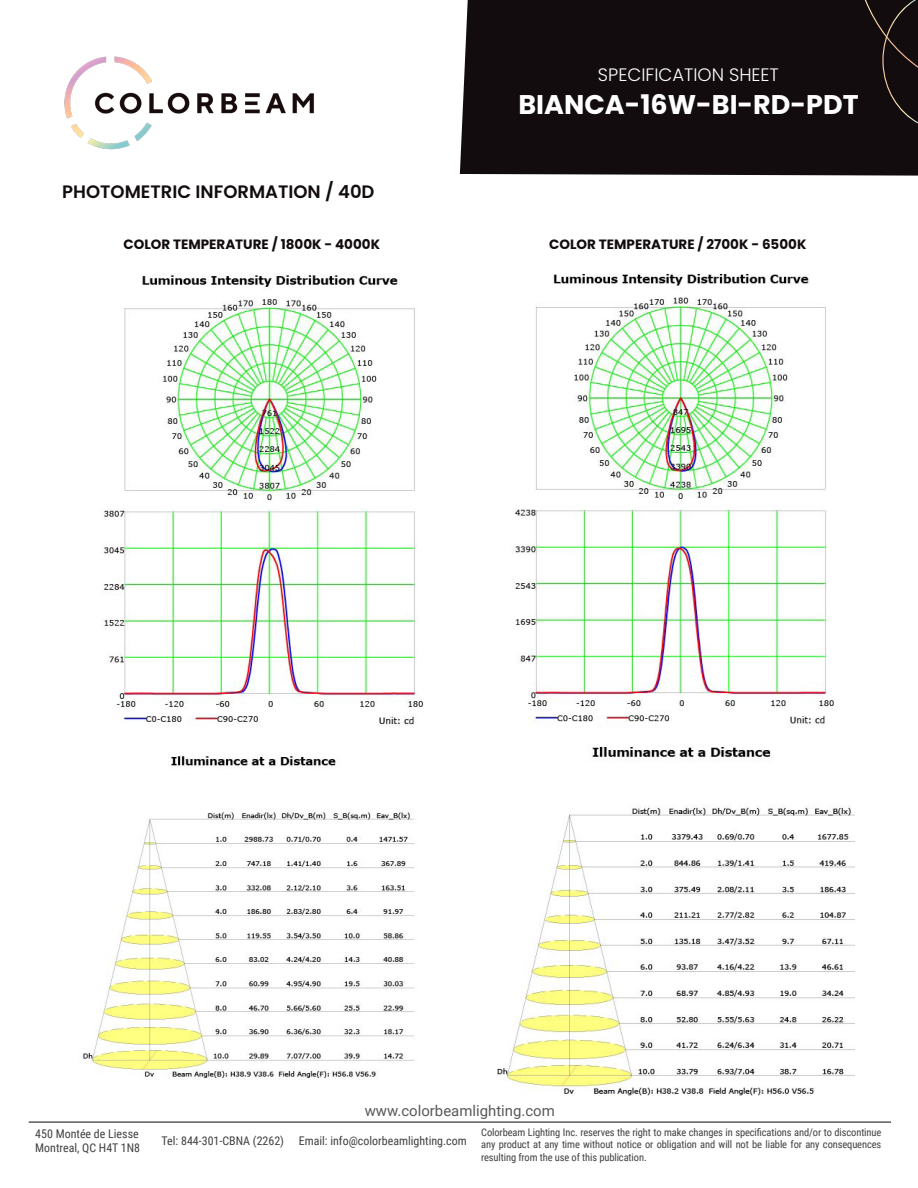
<style>
.page{position:relative;width:918px;height:1188px;background:#fff}
.page>*{position:absolute;margin:0;border:0;box-sizing:border-box;transform-origin:0 0}
.t1{font:700 27px "Poppins";color:#fff}
.t2{font:600 18px "Poppins";color:#120c0e}
.t3{font:300 18px "Poppins";color:#fff}
.t4{font:15px "Roboto";color:#58595b}
.t5{font:700 13.5px "Poppins";color:#120c0e}
.t6{font:12px/14.4px "Roboto Condensed";color:#414042}
.t7{font:10.5px/12.6px "Roboto Condensed";letter-spacing:-.01em;color:#414042;text-align:justify}
</style>
<div class="page">
<div style="left:460px;top:0;width:458px;height:176px;background:#120c0e"></div>
<svg style="left:865px;top:0;width:53px;height:124px"></svg>
<img style="left:64px;top:56px;width:250px;height:94px">
<hr style="left:29px;top:1121px;width:862px;height:2px;background:#58595b">
<img style="left:103px;top:274px;width:320px;height:451px">
<img style="left:515px;top:273px;width:319px;height:454px">
<img style="left:83px;top:756px;width:332px;height:323px">
<img style="left:498px;top:746px;width:356px;height:349px">
<h2 class="t2" style="left:62px;top:181px;width:314px">PHOTOMETRIC INFORMATION / 40D</h2>
<h2 class="t3" style="left:598px;top:64px;width:183px">SPECIFICATION SHEET</h2>
<h1 class="t1" style="left:518px;top:88px;width:342px">BIANCA-16W-BI-RD-PDT</h1>
<p class="t5" style="left:124px;top:236px;width:258px">COLOR TEMPERATURE / 1800K - 4000K</p>
<p class="t5" style="left:549px;top:236px;width:259px">COLOR TEMPERATURE / 2700K - 6500K</p>
<h3 class="t4" style="left:365px;top:1100px;width:192px">www.colorbeamlighting.com</h3>
<p class="t6" style="left:35px;top:1126px;width:106px">450 Montée de Liesse<br>Montreal, QC H4T 1N8</p>
<p class="t6" style="left:299px;top:1133px;width:170px">Email: info@colorbeamlighting.com</p>
<p class="t7" style="left:481px;top:1125px;width:402px">Colorbeam Lighting Inc. reserves the right to make changes in specifications and/or to discontinue any product at any time without notice or obligation and will not be liable for any consequences resulting from the use of this publication.</p>
<p class="t6" style="left:162px;top:1133px;width:124px">Tel: 844-301-CBNA (2262)</p>
</div>
